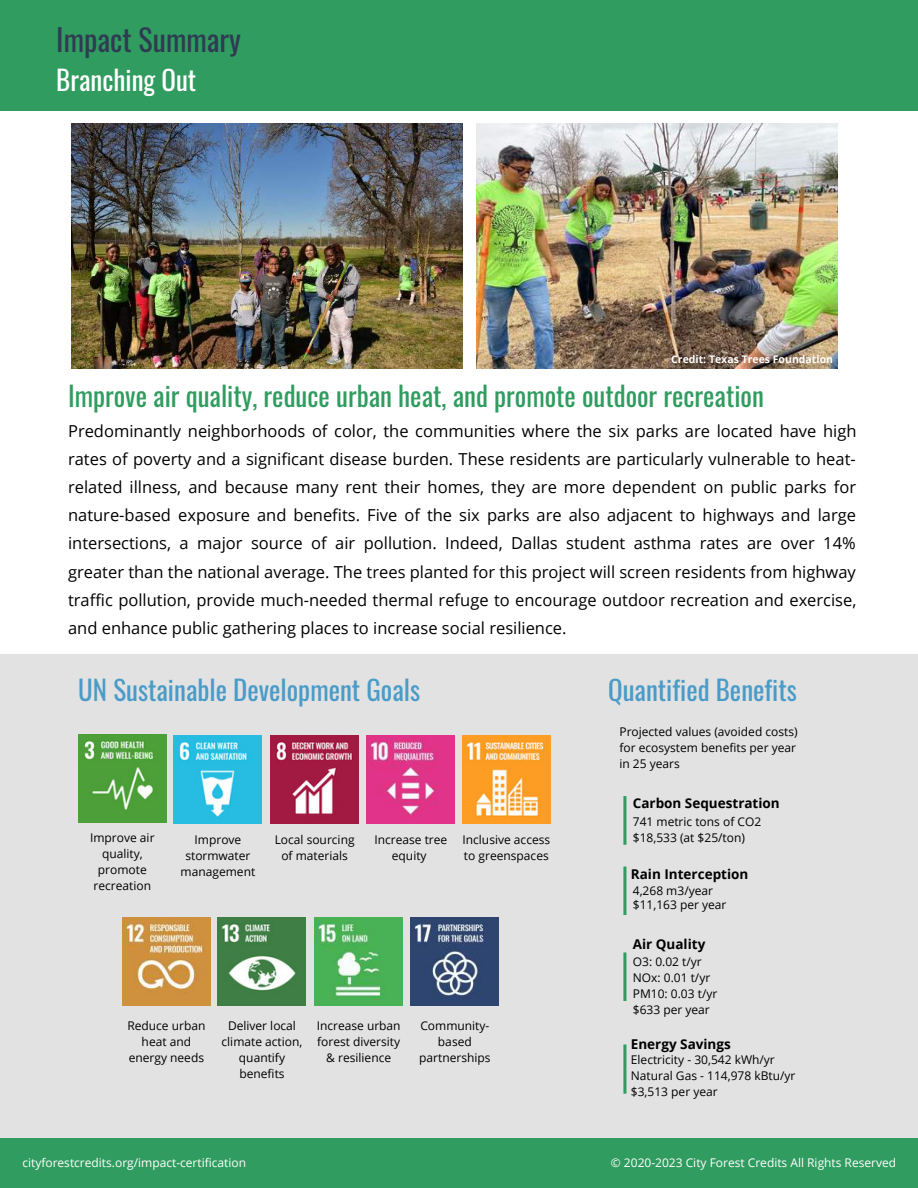
<style>
.page{position:relative;width:918px;height:1188px;background:#fff}
.page>*{position:absolute;margin:0;border:0;box-sizing:border-box;transform-origin:0 0}
.t1{font:30px "Oswald";color:#2f3b52}
.t2{font:27px "Oswald";color:#309c5f}
.t3{font:27px "Oswald";color:#4a9bc8}
.t4{font:27px "Oswald";color:#fff}
.t5{font:16.5px/28.2px "Open Sans";color:#000;text-align:justify}
.t6{font:700 13.5px "Open Sans";color:#000}
.t7{font:12px/16px "Open Sans";color:#000;text-align:center}
.t8{font:12px "Open Sans";color:#fff}
.t9{font:700 10.5px "Open Sans";color:#fff}
</style>
<div class="page">
<div style="left:0;top:654px;width:918px;height:484px;background:#e1e2e1"></div>
<div style="left:0;top:1138px;width:918px;height:49px;background:#309c5f"></div>
<div style="left:0;top:0;width:918px;height:110px;background:#309c5f"></div>
<img style="left:78px;top:734px;width:88px;height:88px">
<img style="left:174px;top:736px;width:88px;height:87px">
<img style="left:271px;top:736px;width:87px;height:87px">
<img style="left:367px;top:736px;width:88px;height:87px">
<img style="left:462px;top:736px;width:88px;height:87px">
<img style="left:122px;top:918px;width:88px;height:88px">
<img style="left:218px;top:918px;width:88px;height:88px">
<img style="left:315px;top:918px;width:87px;height:88px">
<img style="left:411px;top:918px;width:88px;height:88px">
<svg style="left:623px;top:796px;width:3px;height:49px"></svg>
<svg style="left:623px;top:867px;width:3px;height:48px"></svg>
<svg style="left:623px;top:952px;width:3px;height:49px"></svg>
<svg style="left:623px;top:1045px;width:3px;height:49px"></svg>
<img style="left:72px;top:123px;width:390px;height:246px">
<img style="left:476px;top:123px;width:362px;height:246px">
<h1 class="t1" style="left:56px;top:13px;width:186px">Impact Summary</h1>
<h2 class="t4" style="left:56px;top:56px;width:141px">Branching Out</h2>
<p class="t9" style="left:671px;top:351px;width:163px">Credit: Texas Trees Foundation</p>
<h2 class="t2" style="left:68px;top:372px;width:697px">Improve air quality, reduce urban heat, and promote outdoor recreation</h2>
<p class="t5" style="left:68px;top:416px;width:790px">Predominantly neighborhoods of color, the communities where the six parks are located have high rates of poverty and a significant disease burden. These residents are particularly vulnerable to heat&shy;related illness, and because many rent their homes, they are more dependent on public parks for nature-based exposure and benefits. Five of the six parks are also adjacent to highways and large intersections, a major source of air pollution. Indeed, Dallas student asthma rates are over 14% greater than the national average. The trees planted for this project will screen residents from highway traffic pollution, provide much-needed thermal refuge to encourage outdoor recreation and exercise, and enhance public gathering places to increase social resilience.</p>
<h2 class="t3" style="left:78px;top:666px;width:343px">UN Sustainable Development Goals</h2>
<p class="t7" style="left:90px;top:830px;width:66px">Improve air quality, promote recreation</p>
<p class="t7" style="left:181px;top:831px;width:76px">Improve stormwater management</p>
<p class="t7" style="left:275px;top:831px;width:81px">Local sourcing of materials</p>
<p class="t7" style="left:374px;top:831px;width:74px">Increase tree equity</p>
<p class="t7" style="left:463px;top:831px;width:89px;text-align:left">Inclusive access to greenspaces</p>
<p class="t7" style="left:127px;top:1018px;width:80px">Reduce urban heat and energy needs</p>
<p class="t7" style="left:222px;top:1018px;width:82px">Deliver local climate action, quantify benefits</p>
<p class="t7" style="left:317px;top:1017px;width:85px">Increase urban forest diversity &amp; resilience</p>
<p class="t7" style="left:419px;top:1018px;width:73px">Community&shy;based partnerships</p>
<h2 class="t3" style="left:608px;top:666px;width:190px">Quantified Benefits</h2>
<p class="t7" style="left:619px;top:723px;width:180px;text-align:left">Projected values (avoided costs) for ecosystem benefits per year in 25 years</p>
<p class="t6" style="left:633px;top:794px;width:149px">Carbon Sequestration</p>
<p class="t7" style="left:633px;top:813px;width:130px;text-align:left">741 metric tons of CO2 $18,533 (at $25/ton)</p>
<p class="t6" style="left:631px;top:865px;width:119px">Rain Interception</p>
<p class="t7" style="left:633px;top:883px;width:95px;line-height:14.4px;text-align:left">4,268 m3/year $11,163 per year</p>
<p class="t6" style="left:633px;top:935px;width:74px">Air Quality</p>
<p class="t7" style="left:633px;top:953px;width:86px;text-align:left">O3: 0.02 t/yr<br>NOx: 0.01 t/yr<br>PM10: 0.03 t/yr $633 per year</p>
<p class="t6" style="left:631px;top:1035px;width:101px">Energy Savings</p>
<p class="t7" style="left:631px;top:1051px;width:166px;text-align:left">Electricity - 30,542 kWh/yr<br>Natural Gas - 114,978 kBtu/yr $3,513 per year</p>
<p class="t8" style="left:22px;top:1154px;width:225px">cityforestcredits.org/impact-certification</p>
<p class="t8" style="left:611px;top:1154px;width:287px">© 2020-2023 City Forest Credits All Rights Reserved</p>
</div>
